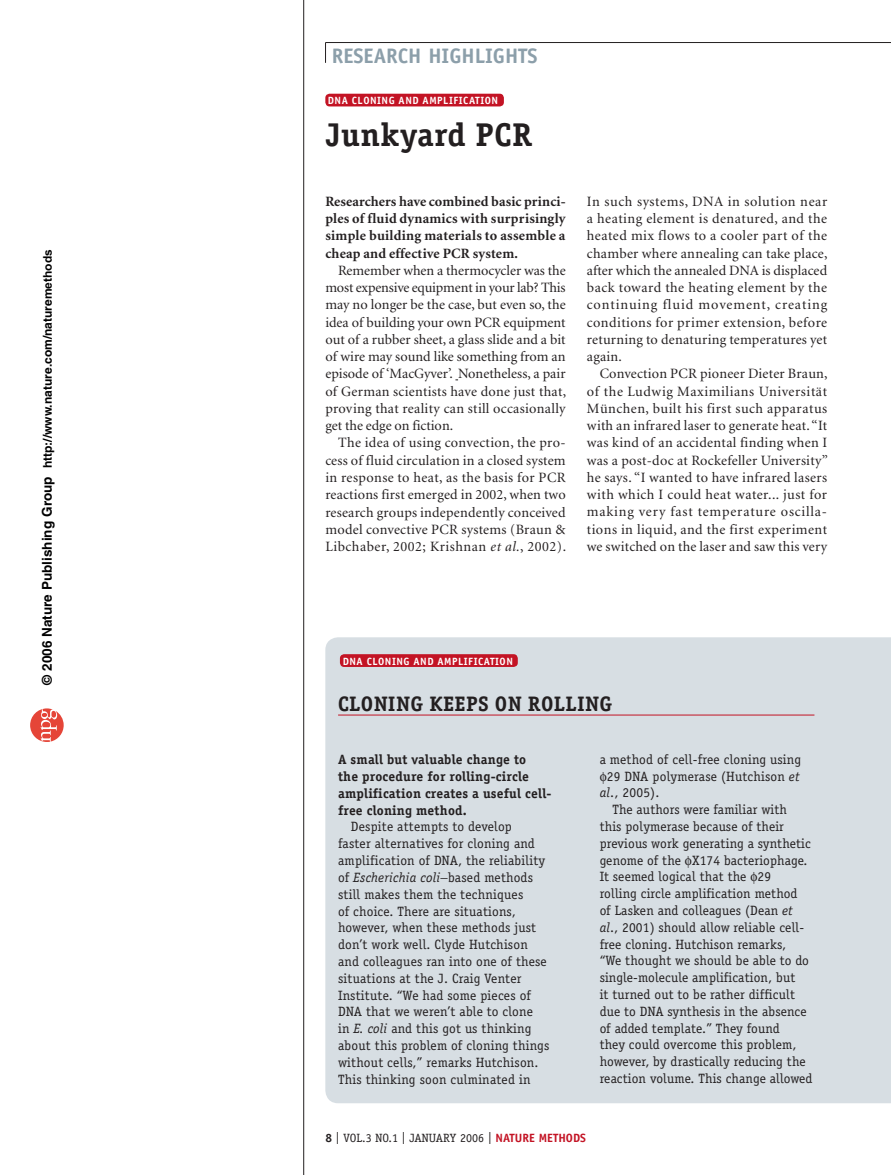
<style>
.page{position:relative;width:891px;height:1175px;background:#fff}
.page>*{position:absolute;margin:0;border:0;box-sizing:border-box;transform-origin:0 0}
.t1{font:700 33px "Officina Serif";letter-spacing:.015em;color:#231f20}
.t2{font:700 21px "Officina Serif";letter-spacing:.015em;color:#231f20}
.t3{font:700 21px "Officina Sans";color:#8c9faa}
.t4{font:14.25px/17.2px "Minion";letter-spacing:.02em;color:#231f20;text-align:justify}
.t5{font:700 14.25px/17.2px "Minion";letter-spacing:.015em;color:#231f20;text-align:justify}
.t6{font:13.5px/16.8px "Officina Serif";letter-spacing:.01em;color:#231f20}
.t7{font:700 13.5px/16.8px "Officina Serif";letter-spacing:.015em;color:#231f20}
.t8{font:12px "Helvetica Bold 2";color:#000}
.t9{font:12px "Officina Serif";color:#231f20}
.t10{font:700 10.5px "Officina Sans";letter-spacing:.05em;color:#fff}
.s1{font-size:13.5px}
.s2{font-family:"Helvetica";font-weight:700;font-size:13.5px}
.s3{font-family:"Arial";font-weight:700}
.s4{font-style:italic}
.s5{font-family:"Officina Sans";font-weight:700}
.s6{font-family:"Officina Sans";font-weight:700;color:#c31324}
</style>
<div class="page">
<svg style="left:325px;top:43px;width:1px;height:20px"></svg>
<hr style="left:325px;top:42px;width:566px;height:1px;background:#231f20">
<hr style="left:303px;top:0;width:1px;height:1174px;background:#231f20">
<div style="left:325px;top:94px;width:179px;height:12px;background:#c31324;border-radius:4px"></div>
<div style="left:325px;top:637px;width:566px;height:466px;background:#d7dee3"></div>
<hr style="left:338px;top:714px;width:476px;height:1px;background:#c31324">
<div style="left:340px;top:654px;width:178px;height:13px;background:#c31324;border-radius:4px"></div>
<svg style="left:30px;top:708px;width:34px;height:34px"></svg>
<svg style="left:600px;top:771px;width:6px;height:12px"></svg>
<svg style="left:685px;top:855px;width:7px;height:12px"></svg>
<svg style="left:751px;top:872px;width:6px;height:12px"></svg>
<p class="t8" style="left:40px;top:685px;width:437px;rotate:-90deg"><span class="s1">© 200</span><span class="s2">6</span> <span class="s1">Nature Publishing Group</span> http://www.nature.com/nature<span class="s3">methods</span></p>
<h2 class="t3" style="left:332px;top:48px;width:207px">RESEARCH HIGHLIGHTS</h2>
<p class="t10" style="left:328px;top:96px;width:172px">DNA CLONING AND AMPLIFICATION</p>
<h1 class="t1" style="left:325px;top:122px;width:208px">Junkyard PCR</h1>
<p class="t5" style="left:325px;top:194px;width:242px">Researchers have combined basic princi&shy;ples of fluid dynamics with surprisingly simple building materials to assemble a cheap and effective PCR system.</p>
<p class="t4" style="left:325px;top:263px;width:242px;text-indent:13px">Remember when a thermocycler was the most expensive equipment in your lab? This may no longer be the case, but even so, the idea of building your own PCR equipment out of a rubber sheet, a glass slide and a bit of wire may sound like something from an episode of ‘MacGyver’. Nonetheless, a pair of German scientists have done just that, proving that reality can still occasionally get the edge on fiction.</p>
<p class="t4" style="left:325px;top:435px;width:242px;text-indent:13px">The idea of using convection, the pro&shy;cess of fluid circulation in a closed system in response to heat, as the basis for PCR reactions first emerged in 2002, when two research groups independently conceived model convective PCR systems (Braun &amp; Libchaber, 2002; Krishnan <span class="s4">et al.</span>, 2002).</p>
<p class="t4" style="left:587px;top:194px;width:242px">In such systems, DNA in solution near a heating element is denatured, and the heated mix flows to a cooler part of the chamber where annealing can take place, after which the annealed DNA is displaced back toward the heating element by the continuing fluid movement, creating conditions for primer extension, before returning to denaturing temperatures yet again.</p>
<p class="t4" style="left:587px;top:366px;width:243px;text-indent:13px">Convection PCR pioneer Dieter Braun, of the Ludwig Maximilians Universität München, built his first such apparatus with an infrared laser to generate heat. “It was kind of an accidental finding when I was a post-doc at Rockefeller University” he says. “I wanted to have infrared lasers with which I could heat water... just for making very fast temperature oscilla&shy;tions in liquid, and the first experiment we switched on the laser and saw this very</p>
<p class="t10" style="left:343px;top:657px;width:172px">DNA CLONING AND AMPLIFICATION</p>
<h2 class="t2" style="left:338px;top:695px;width:276px">CLONING KEEPS ON ROLLING</h2>
<p class="t7" style="left:338px;top:752px;width:215px">A small but valuable change to<br>the procedure for rolling-circle amplification creates a useful cell&shy;free cloning method.</p>
<p class="t6" style="left:338px;top:819px;width:213px;text-indent:13px">Despite attempts to develop<br>faster alternatives for cloning and amplification of DNA, the reliability of <span class="s4">Escherichia coli</span>−based methods still makes them the techniques<br>of choice. There are situations, however, when these methods just don’t work well. Clyde Hutchison and colleagues ran into one of these situations at the J. Craig Venter Institute. “We had some pieces of DNA that we weren’t able to clone<br>in <span class="s4">E. coli</span> and this got us thinking about this problem of cloning things without cells,” remarks Hutchison.<br>This thinking soon culminated in</p>
<p class="t6" style="left:600px;top:752px;width:203px">a method of cell-free cloning using</p>
<p class="t6" style="left:607px;top:768px;width:194px">29 DNA polymerase (Hutchison <span class="s4">et</span></p>
<p class="t6" style="left:600px;top:785px;width:61px"><span class="s4">al</span>., 2005).</p>
<p class="t6" style="left:612px;top:802px;width:176px">The authors were familiar with</p>
<p class="t6" style="left:600px;top:819px;width:186px">this polymerase because of their</p>
<p class="t6" style="left:600px;top:836px;width:213px">previous work generating a synthetic</p>
<p class="t6" style="left:600px;top:852px;width:209px">genome of the X174 bacteriophage.</p>
<p class="t6" style="left:600px;top:869px;width:173px">It seemed logical that the 29</p>
<p class="t6" style="left:600px;top:886px;width:199px">rolling circle amplification method</p>
<p class="t6" style="left:600px;top:903px;width:195px">of Lasken and colleagues (Dean <span class="s4">et</span></p>
<p class="t6" style="left:600px;top:920px;width:206px"><span class="s4">al</span>., 2001) should allow reliable cell-</p>
<p class="t6" style="left:600px;top:936px;width:188px">free cloning. Hutchison remarks,</p>
<p class="t6" style="left:600px;top:953px;width:211px">“We thought we should be able to do</p>
<p class="t6" style="left:600px;top:970px;width:197px">single-molecule amplification, but</p>
<p class="t6" style="left:600px;top:987px;width:197px">it turned out to be rather difficult</p>
<p class="t6" style="left:600px;top:1004px;width:209px">due to DNA synthesis in the absence</p>
<p class="t6" style="left:600px;top:1020px;width:182px">of added template.” They found</p>
<p class="t6" style="left:600px;top:1037px;width:198px">they could overcome this problem,</p>
<p class="t6" style="left:600px;top:1054px;width:208px">however, by drastically reducing the</p>
<p class="t6" style="left:600px;top:1071px;width:214px">reaction volume. This change allowed</p>
<p class="t9" style="left:325px;top:1133px;width:262px"><span class="s5">8</span> | VOL.3 NO.1 | JANUARY 2006 | <span class="s6">NATURE METHODS</span></p>
</div>
